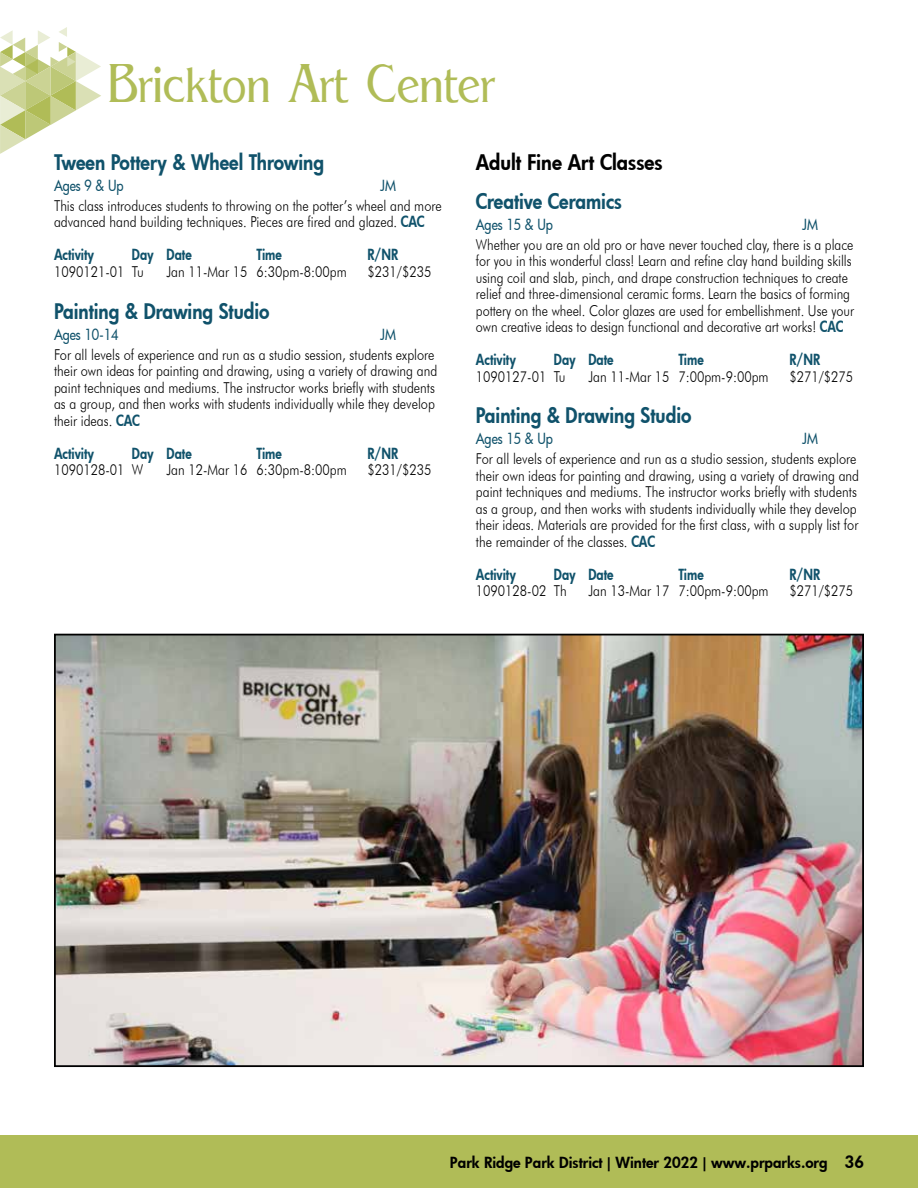
<style>
.page{position:relative;width:918px;height:1188px;background:#fff}
.page>*{position:absolute;margin:0;border:0;box-sizing:border-box;transform-origin:0 0}
.t1{font:54px "Pegasus";color:#b0bc57;scale:.85 1}
.t2{font:800 21px "Futura";color:#10526b;scale:.9 1}
.t3{font:800 21px "Futura";color:#000;scale:.95 1}
.t4{font:300 15px/16.5px "Futura BT";color:#000;scale:.85 1}
.t5{font:300 15px/16.5px "Futura BT";color:#000;scale:.84 1}
.t6{font:800 15px "Futura";color:#10526b;scale:.85 1}
.t7{font:800 15px "Futura";color:#000}
.t8{font:500 15px "Futura";letter-spacing:-.005em;color:#10526b;scale:.85 1}
.s1{font-family:"Futura";font-weight:800;color:#10526b}
.s2{font-family:"Arial";font-weight:700}
.s3{font-size:16.5px}
</style>
<div class="page">
<hr style="left:917px;top:1134px;width:1px;height:54px;background:#b0bc57">
<div style="left:0;top:1135px;width:918px;height:53px;background:#b0bc57"></div>
<svg style="left:0;top:27px;width:101px;height:127px"></svg>
<img style="left:57px;top:637px;width:804px;height:427px">
<div style="left:54px;top:634px;width:810px;height:433px;border:2px solid #000"></div>
<h1 class="t1" style="left:108px;top:54px;width:457px">Brickton Art Center</h1>
<h2 class="t2" style="left:54px;top:148px;width:302px">Tween Pottery &amp; Wheel Throwing</h2>
<p class="t8" style="left:54px;top:175px;width:83px">Ages 9 &amp; Up</p>
<p class="t8" style="left:381px;top:175px;width:20px">JM</p>
<p class="t4" style="left:54px;top:197px;width:458px">This class introduces students to throwing on the potter’s wheel and more advanced hand building techniques. Pieces are fired and glazed. <span class="s1">CAC</span></p>
<p class="t6" style="left:54px;top:245px;width:49px">Activity</p>
<p class="t6" style="left:132px;top:245px;width:72px">Day Date</p>
<p class="t6" style="left:256px;top:245px;width:31px">Time</p>
<p class="t6" style="left:367px;top:245px;width:38px">R/NR</p>
<p class="t4" style="left:54px;top:263px;width:107px">1090121-01 Tu</p>
<p class="t4" style="left:166px;top:263px;width:214px">Jan 11-Mar 15 6:30pm-8:00pm</p>
<p class="t4" style="left:367px;top:263px;width:77px">$231/$235</p>
<h2 class="t2" style="left:54px;top:297px;width:241px">Painting &amp; Drawing Studio</h2>
<p class="t8" style="left:54px;top:324px;width:77px">Ages 10-14</p>
<p class="t8" style="left:381px;top:324px;width:20px">JM</p>
<p class="t4" style="left:54px;top:346px;width:452px">For all levels of experience and run as a studio session, students explore their own ideas for painting and drawing, using a variety of drawing and paint techniques and mediums. The instructor works briefly with students as a group, and then works with students individually while they develop their ideas. <span class="s1">CAC</span></p>
<p class="t6" style="left:54px;top:443px;width:49px">Activity</p>
<p class="t6" style="left:132px;top:443px;width:72px">Day Date</p>
<p class="t6" style="left:256px;top:443px;width:31px">Time</p>
<p class="t6" style="left:367px;top:443px;width:38px">R/NR</p>
<p class="t4" style="left:54px;top:461px;width:107px">1090128-01 W</p>
<p class="t4" style="left:166px;top:461px;width:214px">Jan 12-Mar 16 6:30pm-8:00pm</p>
<p class="t4" style="left:367px;top:461px;width:77px">$231/$235</p>
<h2 class="t3" style="left:476px;top:148px;width:198px">Adult Fine Art Classes</h2>
<h2 class="t2" style="left:476px;top:187px;width:164px">Creative Ceramics</h2>
<p class="t8" style="left:476px;top:214px;width:92px">Ages 15 &amp; Up</p>
<p class="t8" style="left:802px;top:214px;width:20px">JM</p>
<p class="t5" style="left:476px;top:236px;width:452px">Whether you are an old pro or have never touched clay, there is a place for you in this wonderful class! Learn and refine clay hand building skills using coil and slab, pinch, and drape construction techniques to create relief and three-dimensional ceramic forms. Learn the basics of forming pottery on the wheel. Color glazes are used for embellishment. Use your own creative ideas to design functional and decorative art works! <span class="s1">CAC</span></p>
<p class="t6" style="left:476px;top:349px;width:49px">Activity</p>
<p class="t6" style="left:554px;top:349px;width:72px">Day Date</p>
<p class="t6" style="left:678px;top:349px;width:31px">Time</p>
<p class="t6" style="left:789px;top:349px;width:38px">R/NR</p>
<p class="t4" style="left:476px;top:368px;width:107px">1090127-01 Tu</p>
<p class="t4" style="left:588px;top:368px;width:214px">Jan 11-Mar 15 7:00pm-9:00pm</p>
<p class="t4" style="left:789px;top:368px;width:77px">$271/$275</p>
<h2 class="t2" style="left:476px;top:401px;width:241px">Painting &amp; Drawing Studio</h2>
<p class="t8" style="left:476px;top:429px;width:92px">Ages 15 &amp; Up</p>
<p class="t8" style="left:802px;top:429px;width:20px">JM</p>
<p class="t4" style="left:476px;top:451px;width:452px">For all levels of experience and run as a studio session, students explore their own ideas for painting and drawing, using a variety of drawing and paint techniques and mediums. The instructor works briefly with students as a group, and then works with students individually while they develop their ideas. Materials are provided for the first class, with a supply list for the remainder of the classes. <span class="s1">CAC</span></p>
<p class="t6" style="left:476px;top:564px;width:49px">Activity</p>
<p class="t6" style="left:554px;top:564px;width:72px">Day Date</p>
<p class="t6" style="left:678px;top:564px;width:31px">Time</p>
<p class="t6" style="left:789px;top:564px;width:38px">R/NR</p>
<p class="t4" style="left:476px;top:583px;width:109px">1090128-02 Th</p>
<p class="t4" style="left:588px;top:583px;width:214px">Jan 13-Mar 17 7:00pm-9:00pm</p>
<p class="t4" style="left:789px;top:583px;width:77px">$271/$275</p>
<p class="t7" style="left:450px;top:1153px;width:416px">Park Ridge Park District <span class="s2">|</span> Winter 2022 <span class="s2">|</span> www.prparks.org <span class="s3">36</span></p>
</div>
